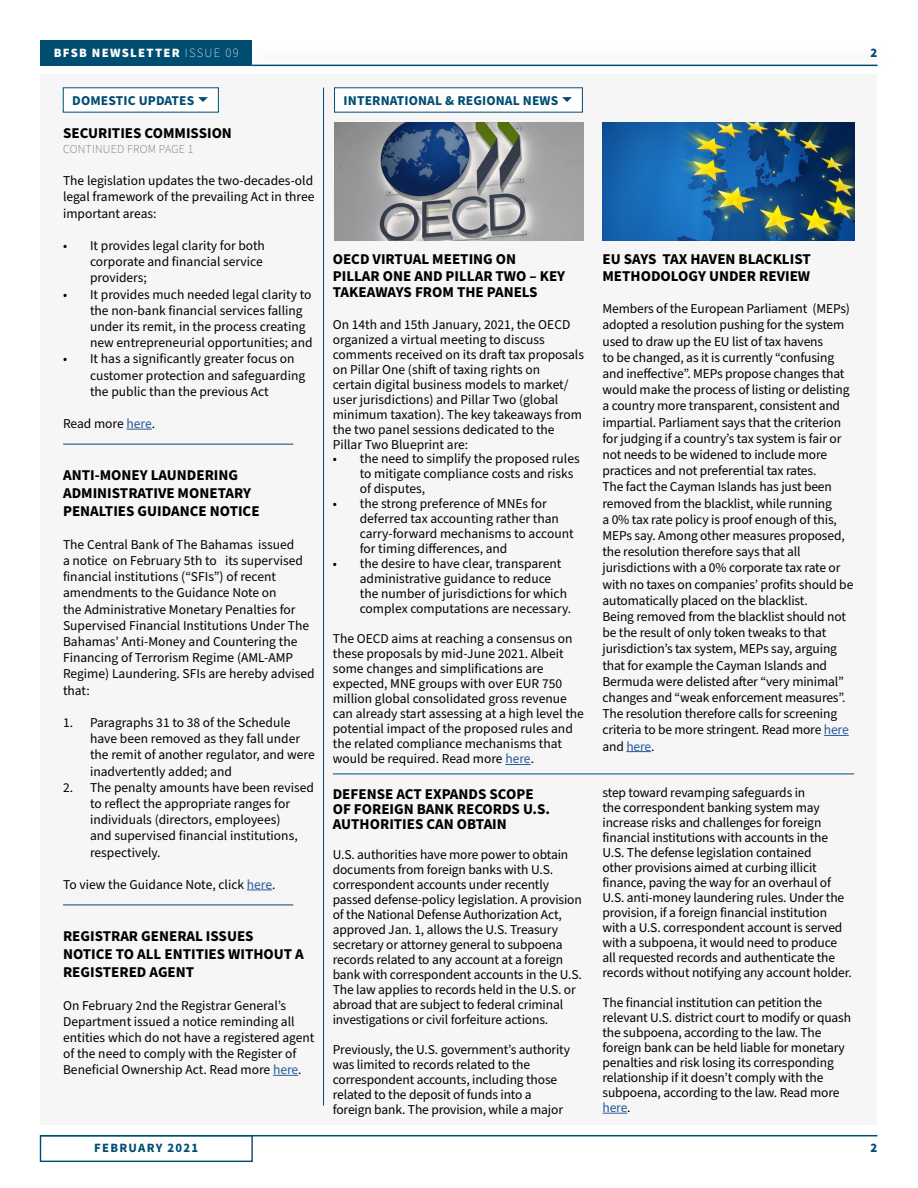
<style>
.page{position:relative;width:918px;height:1188px;background:#fff}
.page>*{position:absolute;margin:0;border:0;box-sizing:border-box;transform-origin:0 0}
.t1{font:700 15px/18px "Source Sans Pro";color:#000}
.t2{font:13.5px/15px "Source Sans Pro";letter-spacing:-.01em;color:#000}
.t3{font:700 13.5px "Source Sans Pro";letter-spacing:.01em;color:#004d72}
.t4{font:900 12.75px "Source Sans Pro";letter-spacing:.1em;color:#fff}
.t5{font:700 12.75px "Source Sans Pro";letter-spacing:.1em;color:#004d72}
.t6{font:900 12.75px "Source Sans Pro";color:#004d72}
.t7{font:200 12px "Source Sans Pro";letter-spacing:.02em;color:#575756}
.s1{font-weight:200}
.s2{color:#275b9b}
</style>
<div class="page">
<div style="left:244px;top:41px;width:651px;height:31px;background:#000;opacity:.28"></div>
<hr style="left:252px;top:65px;width:626px;height:1px;background:#004d72">
<div style="left:40px;top:1135px;width:213px;height:27px;border:1px solid #004d72"></div>
<hr style="left:40px;top:1135px;width:838px;height:1px;background:#004d72">
<div style="left:40px;top:40px;width:212px;height:26px;background:#004d72"></div>
<div style="left:40px;top:75px;width:838px;height:1050px;background:#f6f6f6"></div>
<svg style="left:273px;top:1075px;width:25px;height:1px"></svg>
<hr style="left:63px;top:444px;width:230px;height:1px;background:#004d72">
<hr style="left:63px;top:905px;width:230px;height:1px;background:#004d72">
<svg style="left:824px;top:735px;width:25px;height:1px"></svg>
<div style="left:63px;top:88px;width:155px;height:24px;background:#fff"></div>
<div style="left:335px;top:88px;width:247px;height:24px;background:#fff"></div>
<div style="left:313px;top:69px;width:30px;height:1037px;background:#f5f5f5"></div>
<hr style="left:323px;top:88px;width:1px;height:1018px;background:#004d72">
<img style="left:335px;top:123px;width:249px;height:118px">
<img style="left:603px;top:123px;width:251px;height:118px">
<hr style="left:333px;top:774px;width:521px;height:1px;background:#004d72">
<svg style="left:602px;top:1113px;width:25px;height:1px"></svg>
<p class="t4" style="left:54px;top:44px;width:186px">BFSB NEWSLETTER <span class="s1">ISSUE 09</span></p>
<p class="t6" style="left:871px;top:44px;width:8px">2</p>
<p class="t3" style="left:72px;top:91px;width:124px">DOMESTIC UPDATES</p>
<p class="t3" style="left:344px;top:91px;width:216px">INTERNATIONAL &amp; REGIONAL NEWS</p>
<p class="t1" style="left:63px;top:125px;width:170px">SECURITIES COMMISSION</p>
<p class="t7" style="left:63px;top:141px;width:132px">CONTINUED FROM PAGE 1</p>
<p class="t2" style="left:63px;top:173px;width:253px;line-height:16.2px;text-align:justify">The legislation updates the two-decades-old legal framework of the prevailing Act in three important areas:</p>
<p class="t2" style="left:90px;top:238px;width:176px;line-height:16.2px;text-indent:-27px">• It provides legal clarity for both corporate and financial service providers;</p>
<p class="t2" style="left:90px;top:286px;width:224px;line-height:16.2px;text-indent:-27px">• It provides much needed legal clarity to the non-bank financial services falling under its remit, in the process creating new entrepreneurial opportunities; and</p>
<p class="t2" style="left:90px;top:351px;width:217px;line-height:16.2px;text-indent:-27px">• It has a significantly greater focus on customer protection and safeguarding the public than the previous Act</p>
<p class="t2" style="left:63px;top:417px;width:94px">Read more <span class="s2">here</span>.</p>
<p class="t1" style="left:63px;top:467px;width:198px">ANTI-MONEY LAUNDERING<br>ADMINISTRATIVE MONETARY<br>PENALTIES GUIDANCE NOTICE</p>
<p class="t2" style="left:63px;top:537px;width:253px;line-height:16.2px">The Central Bank of The Bahamas issued<br>a notice on February 5th to its supervised financial institutions (“SFIs”) of recent amendments to the Guidance Note on<br>the Administrative Monetary Penalties for Supervised Financial Institutions Under The Bahamas’ Anti-Money and Countering the Financing of Terrorism Regime (AML-AMP Regime) Laundering. SFIs are hereby advised that:</p>
<p class="t2" style="left:90px;top:715px;width:226px;line-height:16.2px;text-indent:-27px">1. Paragraphs 31 to 38 of the Schedule have been removed as they fall under the remit of another regulator, and were inadvertently added; and</p>
<p class="t2" style="left:90px;top:780px;width:225px;line-height:16.2px;text-indent:-27px">2. The penalty amounts have been revised to reflect the appropriate ranges for individuals (directors, employees)<br>and supervised financial institutions, respectively.</p>
<p class="t2" style="left:63px;top:877px;width:214px">To view the Guidance Note, click <span class="s2">here</span>.</p>
<p class="t1" style="left:63px;top:928px;width:242px">REGISTRAR GENERAL ISSUES<br>NOTICE TO ALL ENTITIES WITHOUT A<br>REGISTERED AGENT</p>
<p class="t2" style="left:63px;top:997px;width:253px;line-height:16.2px">On February 2nd the Registrar General’s Department issued a notice reminding all entities which do not have a registered agent of the need to comply with the Register of Beneficial Ownership Act. Read more <span class="s2">here</span>.</p>
<p class="t1" style="left:333px;top:251px;width:234px;line-height:16.5px">OECD VIRTUAL MEETING ON<br>PILLAR ONE AND PILLAR TWO – KEY<br>TAKEAWAYS FROM THE PANELS</p>
<p class="t2" style="left:333px;top:317px;width:253px">On 14th and 15th January, 2021, the OECD organized a virtual meeting to discuss comments received on its draft tax proposals on Pillar One (shift of taxing rights on<br>certain digital business models to market/ user jurisdictions) and Pillar Two (global minimum taxation). The key takeaways from the two panel sessions dedicated to the Pillar Two Blueprint are:</p>
<p class="t2" style="left:360px;top:452px;width:221px;text-indent:-27px">• the need to simplify the proposed rules to mitigate compliance costs and risks of disputes,</p>
<p class="t2" style="left:360px;top:497px;width:215px;text-indent:-27px">• the strong preference of MNEs for deferred tax accounting rather than carry-forward mechanisms to account for timing differences, and</p>
<p class="t2" style="left:360px;top:557px;width:213px;text-indent:-27px">• the desire to have clear, transparent administrative guidance to reduce the number of jurisdictions for which complex computations are necessary.</p>
<p class="t2" style="left:333px;top:632px;width:253px">The OECD aims at reaching a consensus on these proposals by mid-June 2021. Albeit some changes and simplifications are expected, MNE groups with over EUR 750 million global consolidated gross revenue can already start assessing at a high level the potential impact of the proposed rules and the related compliance mechanisms that would be required. Read more <span class="s2">here</span>.</p>
<p class="t1" style="left:333px;top:787px;width:219px;line-height:15px">DEFENSE ACT EXPANDS SCOPE<br>OF FOREIGN BANK RECORDS U.S.<br>AUTHORITIES CAN OBTAIN</p>
<p class="t2" style="left:333px;top:847px;width:251px">U.S. authorities have more power to obtain documents from foreign banks with U.S. correspondent accounts under recently passed defense-policy legislation. A provision of the National Defense Authorization Act, approved Jan. 1, allows the U.S. Treasury secretary or attorney general to subpoena records related to any account at a foreign bank with correspondent accounts in the U.S.<br>The law applies to records held in the U.S. or abroad that are subject to federal criminal investigations or civil forfeiture actions.</p>
<p class="t2" style="left:333px;top:1042px;width:239px">Previously, the U.S. government’s authority was limited to records related to the correspondent accounts, including those related to the deposit of funds into a foreign bank. The provision, while a major</p>
<p class="t1" style="left:602px;top:251px;width:210px;line-height:16.5px">EU SAYS TAX HAVEN BLACKLIST<br>METHODOLOGY UNDER REVIEW</p>
<p class="t2" style="left:602px;top:301px;width:252px;line-height:16.2px">Members of the European Parliament (MEPs) adopted a resolution pushing for the system used to draw up the EU list of tax havens<br>to be changed, as it is currently “confusing and ineffective”. MEPs propose changes that would make the process of listing or delisting a country more transparent, consistent and impartial. Parliament says that the criterion for judging if a country’s tax system is fair or not needs to be widened to include more practices and not preferential tax rates.<br>The fact the Cayman Islands has just been removed from the blacklist, while running<br>a 0% tax rate policy is proof enough of this, MEPs say. Among other measures proposed, the resolution therefore says that all jurisdictions with a 0% corporate tax rate or with no taxes on companies’ profits should be automatically placed on the blacklist.<br>Being removed from the blacklist should not be the result of only token tweaks to that jurisdiction’s tax system, MEPs say, arguing that for example the Cayman Islands and Bermuda were delisted after “very minimal” changes and “weak enforcement measures”.<br>The resolution therefore calls for screening criteria to be more stringent. Read more <span class="s2">here </span>and <span class="s2">here</span>.</p>
<p class="t2" style="left:602px;top:786px;width:251px">step toward revamping safeguards in<br>the correspondent banking system may increase risks and challenges for foreign financial institutions with accounts in the U.S. The defense legislation contained<br>other provisions aimed at curbing illicit finance, paving the way for an overhaul of U.S. anti-money laundering rules. Under the provision, if a foreign financial institution with a U.S. correspondent account is served with a subpoena, it would need to produce all requested records and authenticate the records without notifying any account holder.</p>
<p class="t2" style="left:602px;top:996px;width:250px">The financial institution can petition the relevant U.S. district court to modify or quash the subpoena, according to the law. The foreign bank can be held liable for monetary penalties and risk losing its corresponding relationship if it doesn’t comply with the subpoena, according to the law. Read more <span class="s2">here</span>.</p>
<p class="t5" style="left:94px;top:1139px;width:106px">FEBRUARY 2021</p>
<p class="t6" style="left:871px;top:1139px;width:8px">2</p>
</div>
